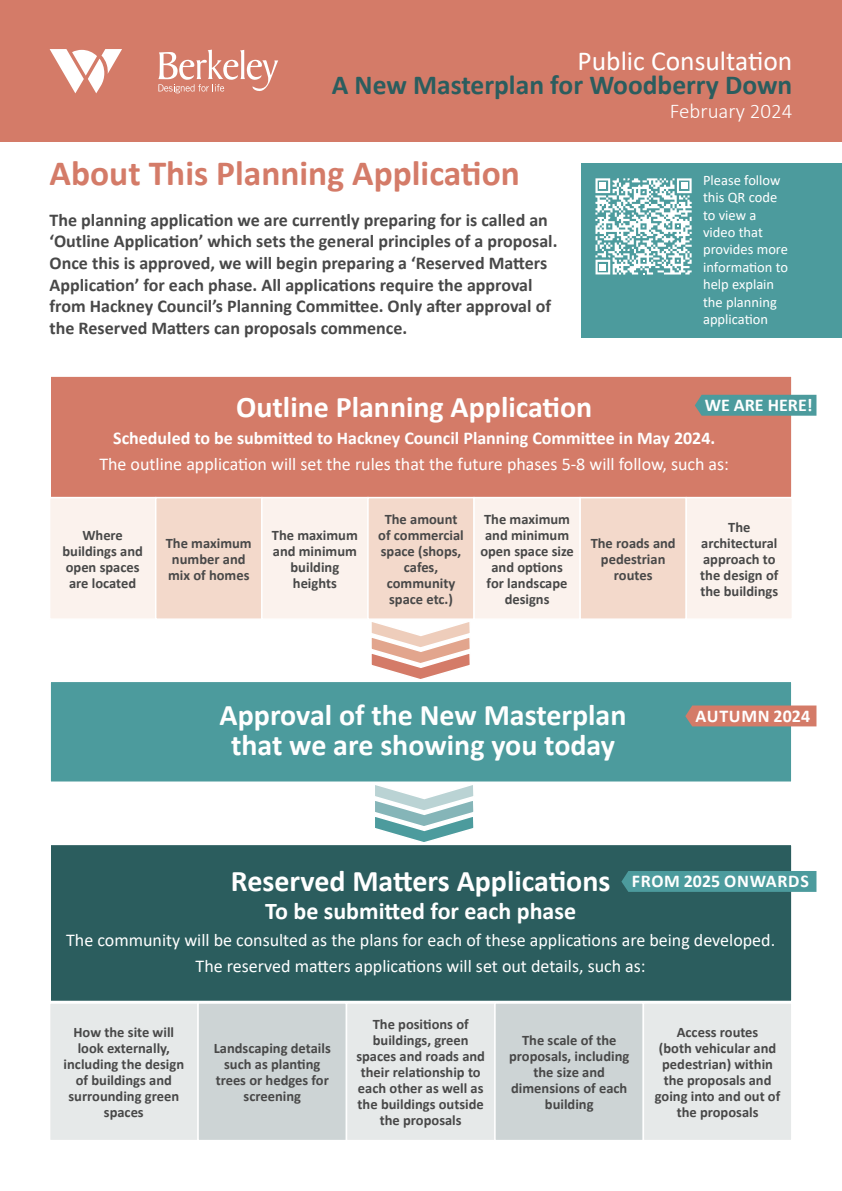
<style>
.page{position:relative;width:842px;height:1191px;background:#fff}
.page>*{position:absolute;margin:0;border:0;box-sizing:border-box;transform-origin:0 0}
.t1{font:700 35.5px "Calibri";color:#d47b68}
.t2{font:700 30px/30px "Calibri";color:#fff;text-align:center}
.t3{font:700 27.5px "Calibri";color:#2b5d5e}
.t4{font:27.5px "Calibri";color:#fff}
.t5{font:700 24px "Calibri";color:#fff}
.t6{font:300 21px "Calibri";color:#fff}
.t7{font:700 18px/21.6px "Calibri";color:#484848}
.t8{font:18px/26.6px "Calibri";color:#fff;text-align:center}
.t9{font:700 18px "Calibri";color:#fff}
.t10{font:700 18px "Calibri";letter-spacing:.04em;color:#fff}
.t11{font:700 18px "Calibri";letter-spacing:.03em;color:#fff}
.t12{font:700 14.5px/16px "Calibri";color:#484848;text-align:center}
.t13{font:14.5px/17.4px "Calibri";color:#fff}
</style>
<div class="page">
<div style="left:0;top:0;width:842px;height:142px;background:#d47b68"></div>
<svg style="left:158px;top:50px;width:120px;height:43px"></svg>
<svg style="left:50px;top:49px;width:72px;height:44px"></svg>
<div style="left:49px;top:375px;width:744px;height:123px;background:#d47b68;border:2px solid #fff"></div>
<div style="left:582px;top:163px;width:260px;height:174px;background:#4c9b9d"></div>
<div style="left:49px;top:497px;width:107px;height:123px;background:#fbf2ed;border:2px solid #fff"></div>
<div style="left:155px;top:497px;width:108px;height:123px;background:#f3d9cb;border:2px solid #fff"></div>
<div style="left:261px;top:497px;width:108px;height:123px;background:#fbf2ed;border:2px solid #fff"></div>
<div style="left:367px;top:497px;width:108px;height:123px;background:#f3d9cb;border:2px solid #fff"></div>
<div style="left:473px;top:497px;width:108px;height:123px;background:#fbf2ed;border:2px solid #fff"></div>
<div style="left:579px;top:497px;width:108px;height:123px;background:#f3d9cb;border:2px solid #fff"></div>
<div style="left:685px;top:497px;width:108px;height:123px;background:#fbf2ed;border:2px solid #fff"></div>
<div style="left:49px;top:680px;width:743px;height:103px;background:#4c9b9d;border:2px solid #fff"></div>
<div style="left:49px;top:843px;width:744px;height:159px;background:#2b5d5e;border:2px solid #fff"></div>
<div style="left:49px;top:1002px;width:150px;height:139px;background:#e6e9e9;border:2px solid #fff"></div>
<div style="left:197px;top:1002px;width:150px;height:139px;background:#cdd4d5;border:2px solid #fff"></div>
<div style="left:346px;top:1002px;width:150px;height:139px;background:#e6e9e9;border:2px solid #fff"></div>
<div style="left:494px;top:1002px;width:150px;height:139px;background:#cdd4d5;border:2px solid #fff"></div>
<div style="left:643px;top:1002px;width:149px;height:139px;background:#e6e9e9;border:2px solid #fff"></div>
<svg style="left:369px;top:619px;width:103px;height:62px"></svg>
<svg style="left:372px;top:782px;width:104px;height:62px"></svg>
<svg style="left:695px;top:395px;width:121px;height:21px;background:#519a9b"></svg>
<svg style="left:685px;top:705px;width:131px;height:21px;background:#cd7d6b"></svg>
<div style="left:621px;top:871px;width:195px;height:21px;background:#4c9b9d"></div>
<svg style="left:595px;top:178px;width:97px;height:97px"></svg>
<h3 class="t4" style="left:578px;top:41px;width:216px">Public Consultation</h3>
<h3 class="t3" style="left:332px;top:65px;width:462px">A New Masterplan for Woodberry Down</h3>
<h3 class="t6" style="left:670px;top:98px;width:124px">February 2024</h3>
<h1 class="t1" style="left:50px;top:148px;width:472px">About This Planning Application</h1>
<p class="t13" style="left:703px;top:171px;width:87px">Please follow this QR code to view a video that provides more information to help explain the planning application</p>
<p class="t7" style="left:50px;top:209px;width:509px">The planning application we are currently preparing for is called an ‘Outline Application’ which sets the general principles of a proposal.<br>Once this is approved, we will begin preparing a ‘Reserved Matters Application’ for each phase. All applications require the approval from Hackney Council’s Planning Committee. Only after approval of the Reserved Matters can proposals commence.</p>
<h2 class="t2" style="left:236px;top:392px;width:358px">Outline Planning Application</h2>
<p class="t9" style="left:113px;top:425px;width:604px">Scheduled to be submitted to Hackney Council Planning Committee in May 2024.</p>
<p class="t8" style="left:99px;top:451px;width:631px">The outline application will set the rules that the future phases 5-8 will follow, such as:</p>
<p class="t9" style="left:705px;top:392px;width:109px">WE ARE HERE!</p>
<p class="t12" style="left:62px;top:527px;width:82px">Where buildings and open spaces are located</p>
<p class="t12" style="left:166px;top:535px;width:87px;text-align:left">The maximum number and mix of homes</p>
<p class="t12" style="left:272px;top:527px;width:87px">The maximum and minimum building heights</p>
<p class="t12" style="left:378px;top:511px;width:87px">The amount of commercial space (shops, cafes, community space etc.)</p>
<p class="t12" style="left:480px;top:511px;width:95px">The maximum and minimum open space size and options<br>for landscape designs</p>
<p class="t12" style="left:591px;top:535px;width:87px">The roads and pedestrian routes</p>
<p class="t12" style="left:700px;top:519px;width:80px">The architectural approach to the design of the buildings</p>
<h2 class="t2" style="left:220px;top:700px;width:408px">Approval of the New Masterplan that we are showing you today</h2>
<p class="t11" style="left:696px;top:703px;width:116px">AUTUMN 2024</p>
<h2 class="t2" style="left:231px;top:865px;width:381px">Reserved Matters Applications</h2>
<h3 class="t5" style="left:265px;top:894px;width:312px">To be submitted for each phase</h3>
<p class="t8" style="left:66px;top:926px;width:710px">The community will be consulted as the plans for each of these applications are being developed.<br>The reserved matters applications will set out details, such as:</p>
<p class="t10" style="left:632px;top:868px;width:179px">FROM 2025 ONWARDS</p>
<p class="t12" style="left:64px;top:1024px;width:122px">How the site will look externally, including the design of buildings and surrounding green spaces</p>
<p class="t12" style="left:214px;top:1040px;width:119px">Landscaping details such as planting trees or hedges for screening</p>
<p class="t12" style="left:356px;top:1016px;width:130px">The positions of buildings, green spaces and roads and their relationship to each other as well as the buildings outside the proposals</p>
<p class="t12" style="left:509px;top:1032px;width:122px">The scale of the proposals, including the size and dimensions of each building</p>
<p class="t12" style="left:655px;top:1024px;width:127px">Access routes<br>(both vehicular and pedestrian) within the proposals and going into and out of the proposals</p>
</div>
